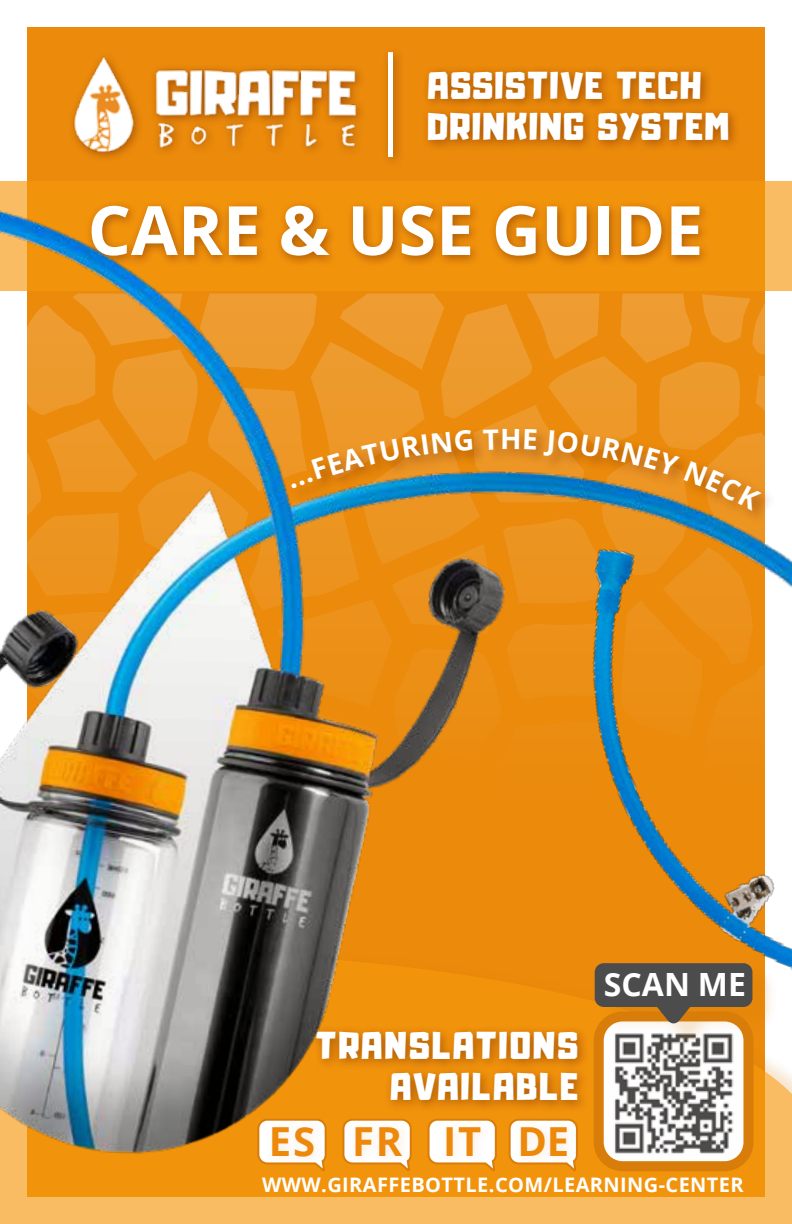
<style>
.page{position:relative;width:792px;height:1224px;background:#fff}
.page>*{position:absolute;margin:0;border:0;box-sizing:border-box;transform-origin:0 0}
.t1{font:700 68px "Open Sans";color:#fff}
.t2{font:700 40px "Open Sans";letter-spacing:.05em;color:#ed880a}
.t3{font:34px/40.8px "Adumu";letter-spacing:.05em;color:#fff}
.t4{font:34px/40.8px "Adumu";letter-spacing:.07em;color:#fff;text-align:right}
.t5{font:700 32px "Open Sans";color:#fff}
.t6{font:700 28px "Open Sans";color:#fff}
.t7{font:700 20px "Open Sans";letter-spacing:.02em;color:#fff}
</style>
<div class="page">
<div style="left:27px;top:27px;width:738px;height:1170px;background:#eb8a0b"></div>
<div style="left:0;top:181px;width:792px;height:109px;background:#f6980e"></div>
<img style="left:73px;top:56px;width:288px;height:101px">
<div style="left:422px;top:64px;width:318px;height:87px;background:#5d1600;opacity:.45"></div>
<div style="left:381px;top:45px;width:23px;height:124px;background:#5d1600;opacity:.45"></div>
<div style="left:388px;top:52px;width:5px;height:105px;background:#fff"></div>
<div style="left:84px;top:199px;width:627px;height:69px;background:#5d1600;opacity:.45"></div>
<svg style="left:0;top:1156px;width:792px;height:68px;fill:#f2930c"></svg>
<img style="left:599px;top:1156px;width:149px;height:10px">
<div style="left:594px;top:1011px;width:159px;height:160px;border:10px solid #d87c0a;border-radius:24px"></div>
<svg style="left:508px;top:1156px;width:71px;height:15px"></svg>
<div style="left:514px;top:1120px;width:65px;height:48px;background:#d87c0a;opacity:.13"></div>
<svg style="left:427px;top:1156px;width:71px;height:15px"></svg>
<div style="left:440px;top:1120px;width:52px;height:48px;background:#d87c0a;opacity:.13"></div>
<svg style="left:341px;top:1156px;width:72px;height:15px"></svg>
<div style="left:349px;top:1120px;width:64px;height:48px;background:#d87c0a;opacity:.13"></div>
<svg style="left:256px;top:1156px;width:72px;height:15px"></svg>
<div style="left:265px;top:1120px;width:60px;height:48px;background:#d87c0a;opacity:.13"></div>
<img style="left:0;top:210px;width:792px;height:946px">
<img style="left:566px;top:377px;width:226px;height:603px">
<div style="left:289px;top:426px;width:488px;height:100px;background:#fff"></div>
<svg style="left:27px;top:294px;width:738px;height:525px"></svg>
<h3 class="t3" style="left:428px;top:62px;width:303px">ASSISTIVE TECH<br>DRINKING SYSTEM</h3>
<h1 class="t1" style="left:88px;top:182px;width:617px">CARE &amp; USE GUIDE</h1>
<h3 class="t6" style="left:500px;top:419px;width:23px">H</h3>
<h3 class="t4" style="left:316px;top:1022px;width:264px">TRANSLATIONS<br>AVAILABLE</h3>
<h2 class="t2" style="left:269px;top:1113px;width:302px">ES FR IT DE</h2>
<h3 class="t5" style="left:604px;top:962px;width:144px">SCAN ME</h3>
<p class="t7" style="left:262px;top:1171px;width:483px">WWW.GIRAFFEBOTTLE.COM/LEARNING-CENTER</p>
</div>
